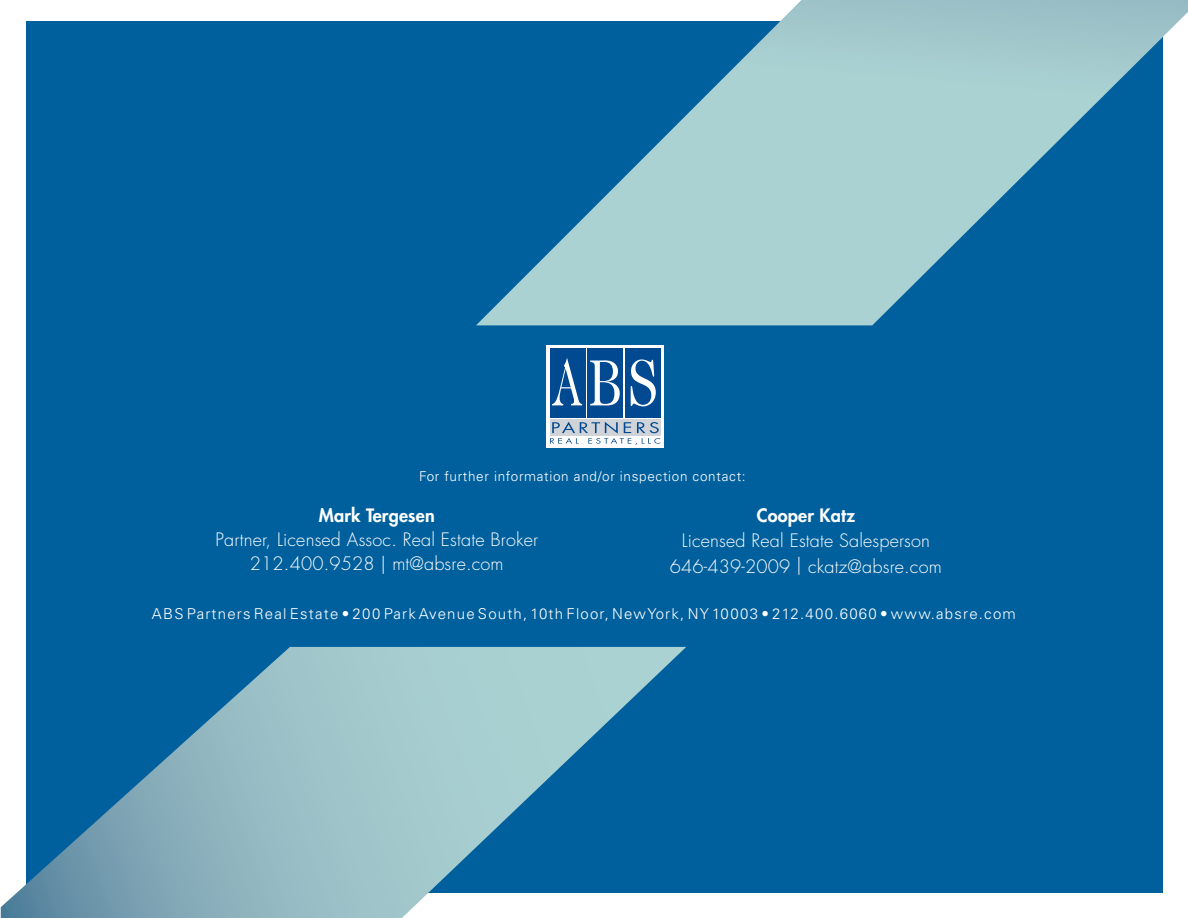
<style>
.page{position:relative;width:1188px;height:918px;background:#fff}
.page>*{position:absolute;margin:0;border:0;box-sizing:border-box;transform-origin:0 0}
.t1{font:300 18px "Futura Std";letter-spacing:.01em;color:#fff}
.t2{font:800 18px "Futura Std";letter-spacing:.01em;color:#fff}
.t3{font:300 15px "Univers LT Std";letter-spacing:.08em;color:#fff}
.t4{font:300 13.5px "Univers LT Std";letter-spacing:.05em;color:#fff}
</style>
<div class="page">
<div style="left:26px;top:22px;width:1137px;height:871px;background:#00609d"></div>
<svg style="left:1px;top:647px;width:685px;height:271px"></svg>
<svg style="left:476px;top:0;width:712px;height:325px"></svg>
<svg style="left:546px;top:345px;width:117px;height:102px;background:#dae4ed"></svg>
<div style="left:550px;top:349px;width:35px;height:69px;background:#014990"></div>
<div style="left:587px;top:349px;width:36px;height:69px;background:#014990"></div>
<div style="left:625px;top:349px;width:35px;height:69px;background:#014990"></div>
<svg style="left:552px;top:358px;width:30px;height:47px"></svg>
<svg style="left:590px;top:360px;width:30px;height:45px"></svg>
<svg style="left:631px;top:359px;width:25px;height:47px"></svg>
<div style="left:550px;top:420px;width:110px;height:16px;background:#d0d4d8"></div>
<svg style="left:550px;top:422px;width:110px;height:23px"></svg>
<p class="t4" style="left:419px;top:468px;width:328px">For further information and/or inspection contact:</p>
<p class="t2" style="left:319px;top:504px;width:117px">Mark Tergesen</p>
<p class="t1" style="left:215px;top:528px;width:324px">Partner, Licensed Assoc. Real Estate Broker</p>
<p class="t1" style="left:250px;top:552px;width:255px">212.400.9528 | mt@absre.com</p>
<p class="t2" style="left:757px;top:504px;width:100px">Cooper Katz</p>
<p class="t1" style="left:682px;top:530px;width:250px">Licensed Real Estate Salesperson</p>
<p class="t1" style="left:670px;top:555px;width:273px">646-439-2009 | ckatz@absre.com</p>
<p class="t3" style="left:152px;top:605px;width:865px">ABS Partners Real Estate • 200 Park Avenue South, 10th Floor, New York, NY 10003 • 212.400.6060 • www.absre.com</p>
</div>
